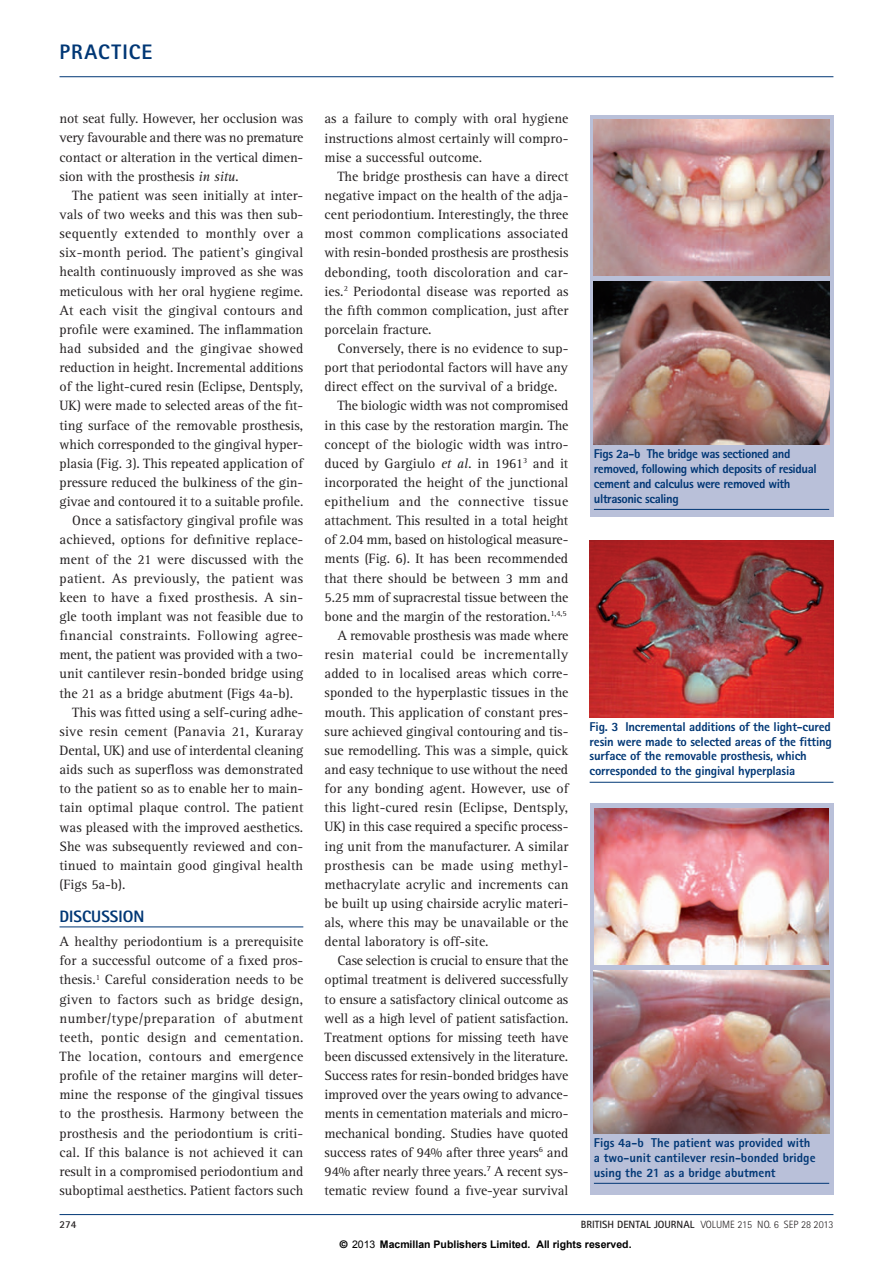
<style>
.page{position:relative;width:893px;height:1263px;background:#fff}
.page>*{position:absolute;margin:0;border:0;box-sizing:border-box;transform-origin:0 0}
.t1{font:800 21px "Rotis Sans Serif Std";letter-spacing:.055em;color:#013775}
.crosshead_1{font:800 16.5px "Rotis Sans Serif Std";color:#013775}
.body{font:13.95px/19.2px "Rotis Serif Std";color:#231f20;text-align:justify}
.body_fullout{font:13.95px/19.2px "Rotis Serif Std";color:#231f20;text-align:justify}
.table_fig_caption{font:800 12.75px/15px "Rotis Sans Serif Std";letter-spacing:-.015em;color:#013775}
.t2{font:700 10.5px "Arial";color:#000}
.t3{font:300 10.5px "Rotis Sans Serif Std";color:#231f20}
.t4{font:700 10.5px "Rotis Sans Serif Std";color:#231f20}
.s1{font-style:italic}
.s2{font-weight:700}
.s3{font-family:"Helvetica"}
.s4{font-weight:400}
</style>
<div class="page">
<hr style="left:60px;top:76px;width:773px;height:1px;background:#013775">
<hr style="left:60px;top:926px;width:243px;height:1px;background:#013775">
<img style="left:590px;top:540px;width:243px;height:177px">
<hr style="left:590px;top:782px;width:243px;height:1px;background:#013775">
<div style="left:590px;top:115px;width:243px;height:402px;background:#b9c0d9"></div>
<div style="left:590px;top:804px;width:243px;height:391px;background:#b9c0d9"></div>
<img style="left:594px;top:119px;width:235px;height:156px">
<img style="left:594px;top:808px;width:235px;height:156px">
<hr style="left:594px;top:509px;width:235px;height:1px;background:#013775">
<hr style="left:594px;top:1183px;width:235px;height:1px;background:#013775">
<img style="left:594px;top:281px;width:235px;height:164px">
<img style="left:594px;top:970px;width:235px;height:163px">
<hr style="left:60px;top:1214px;width:773px;height:1px;background:#013775">
<p class="t1" style="left:60px;top:39px;width:94px">PRACTICE</p>
<p class="body" style="left:60px;top:109px;width:245px">not seat fully. However, her occlusion was very favourable and there was no premature contact or alteration in the vertical dimen&shy;sion with the prosthesis <span class="s1">in situ.</span></p>
<p class="body" style="left:60px;top:186px;width:245px;text-indent:13px">The patient was seen initially at inter&shy;vals of two weeks and this was then sub&shy;sequently extended to monthly over a six-month period. The patient’s gingival health continuously improved as she was meticulous with her oral hygiene regime.<br>At each visit the gingival contours and profile were examined. The inflammation had subsided and the gingivae showed reduction in height. Incremental additions of the light-cured resin (Eclipse, Dentsply, UK) were made to selected areas of the fit&shy;ting surface of the removable prosthesis, which corresponded to the gingival hyper&shy;plasia (Fig. 3). This repeated application of pressure reduced the bulkiness of the gin&shy;givae and contoured it to a suitable profile.</p>
<p class="body" style="left:60px;top:511px;width:245px;text-indent:13px">Once a satisfactory gingival profile was achieved, options for definitive replace&shy;ment of the 21 were discussed with the patient. As previously, the patient was keen to have a fixed prosthesis. A sin&shy;gle tooth implant was not feasible due to financial constraints. Following agree&shy;ment, the patient was provided with a two&shy;unit cantilever resin-bonded bridge using the 21 as a bridge abutment (Figs 4a-b).</p>
<p class="body" style="left:60px;top:703px;width:245px;text-indent:13px">This was fitted using a self-curing adhe&shy;sive resin cement (Panavia 21, Kuraray Dental, UK) and use of interdental cleaning aids such as superfloss was demonstrated to the patient so as to enable her to main&shy;tain optimal plaque control. The patient was pleased with the improved aesthetics.<br>She was subsequently reviewed and con&shy;tinued to maintain good gingival health (Figs 5a-b).</p>
<p class="crosshead_1" style="left:60px;top:906px;width:86px">DISCUSSION</p>
<p class="body_fullout" style="left:60px;top:932px;width:245px">A healthy periodontium is a prerequisite for a successful outcome of a fixed pros&shy;thesis.<sup>1</sup> Careful consideration needs to be given to factors such as bridge design, number/type/preparation of abutment teeth, pontic design and cementation.<br>The location, contours and emergence profile of the retainer margins will deter&shy;mine the response of the gingival tissues to the prosthesis. Harmony between the prosthesis and the periodontium is criti&shy;cal. If this balance is not achieved it can result in a compromised periodontium and suboptimal aesthetics. Patient factors such</p>
<p class="body_fullout" style="left:325px;top:110px;width:245px">as a failure to comply with oral hygiene instructions almost certainly will compro&shy;mise a successful outcome.</p>
<p class="body" style="left:325px;top:167px;width:245px;text-indent:13px">The bridge prosthesis can have a direct negative impact on the health of the adja&shy;cent periodontium. Interestingly, the three most common complications associated with resin-bonded prosthesis are prosthesis debonding, tooth discoloration and car&shy;ies.<sup>2</sup> Periodontal disease was reported as the fifth common complication, just after porcelain fracture.</p>
<p class="body" style="left:325px;top:339px;width:245px;text-indent:13px">Conversely, there is no evidence to sup&shy;port that periodontal factors will have any direct effect on the survival of a bridge.</p>
<p class="body" style="left:325px;top:397px;width:245px;text-indent:13px">The biologic width was not compromised in this case by the restoration margin. The concept of the biologic width was intro&shy;duced by Gargiulo <span class="s1">et al.</span> in 1961<sup>3</sup> and it incorporated the height of the junctional epithelium and the connective tissue attachment. This resulted in a total height of 2.04 mm, based on histological measure&shy;ments (Fig. 6). It has been recommended that there should be between 3 mm and 5.25 mm of supracrestal tissue between the bone and the margin of the restoration.<sup>1,4,5</sup></p>
<p class="body" style="left:325px;top:626px;width:245px;text-indent:13px">A removable prosthesis was made where resin material could be incrementally added to in localised areas which corre&shy;sponded to the hyperplastic tissues in the mouth. This application of constant pres&shy;sure achieved gingival contouring and tis&shy;sue remodelling. This was a simple, quick and easy technique to use without the need for any bonding agent. However, use of this light-cured resin (Eclipse, Dentsply, UK) in this case required a specific process&shy;ing unit from the manufacturer. A similar prosthesis can be made using methyl&shy;methacrylate acrylic and increments can be built up using chairside acrylic materi&shy;als, where this may be unavailable or the dental laboratory is off-site.</p>
<p class="body" style="left:325px;top:951px;width:245px;text-indent:13px">Case selection is crucial to ensure that the optimal treatment is delivered successfully to ensure a satisfactory clinical outcome as well as a high level of patient satisfaction.<br>Treatment options for missing teeth have been discussed extensively in the literature.<br>Success rates for resin-bonded bridges have improved over the years owing to advance&shy;ments in cementation materials and micro&shy;mechanical bonding. Studies have quoted success rates of 94% after three years<sup>6</sup> and 94% after nearly three years.<sup>7</sup> A recent sys&shy;tematic review found a five-year survival</p>
<p class="table_fig_caption" style="left:594px;top:446px;width:224px">Figs 2a-b The bridge was sectioned and removed, following which deposits of residual cement and calculus were removed with ultrasonic scaling</p>
<p class="table_fig_caption" style="left:590px;top:718px;width:244px">Fig. 3 Incremental additions of the light-cured resin were made to selected areas of the fitting surface of the removable prosthesis, which corresponded to the gingival hyperplasia</p>
<p class="table_fig_caption" style="left:594px;top:1134px;width:223px">Figs 4a-b The patient was provided with a two-unit cantilever resin-bonded bridge using the 21 as a bridge abutment</p>
<p class="t4" style="left:60px;top:1217px;width:18px">274</p>
<p class="t3" style="left:581px;top:1218px;width:254px"><span class="s2">BRITISH DENTAL JOURNAL</span> VOLUME 215 NO. 6 SEP 28 2013</p>
<p class="t2" style="left:340px;top:1237px;width:293px"><span class="s3">©</span> <span class="s4">2013</span> Macmillan Publishers Limited. All rights reserved.</p>
</div>
